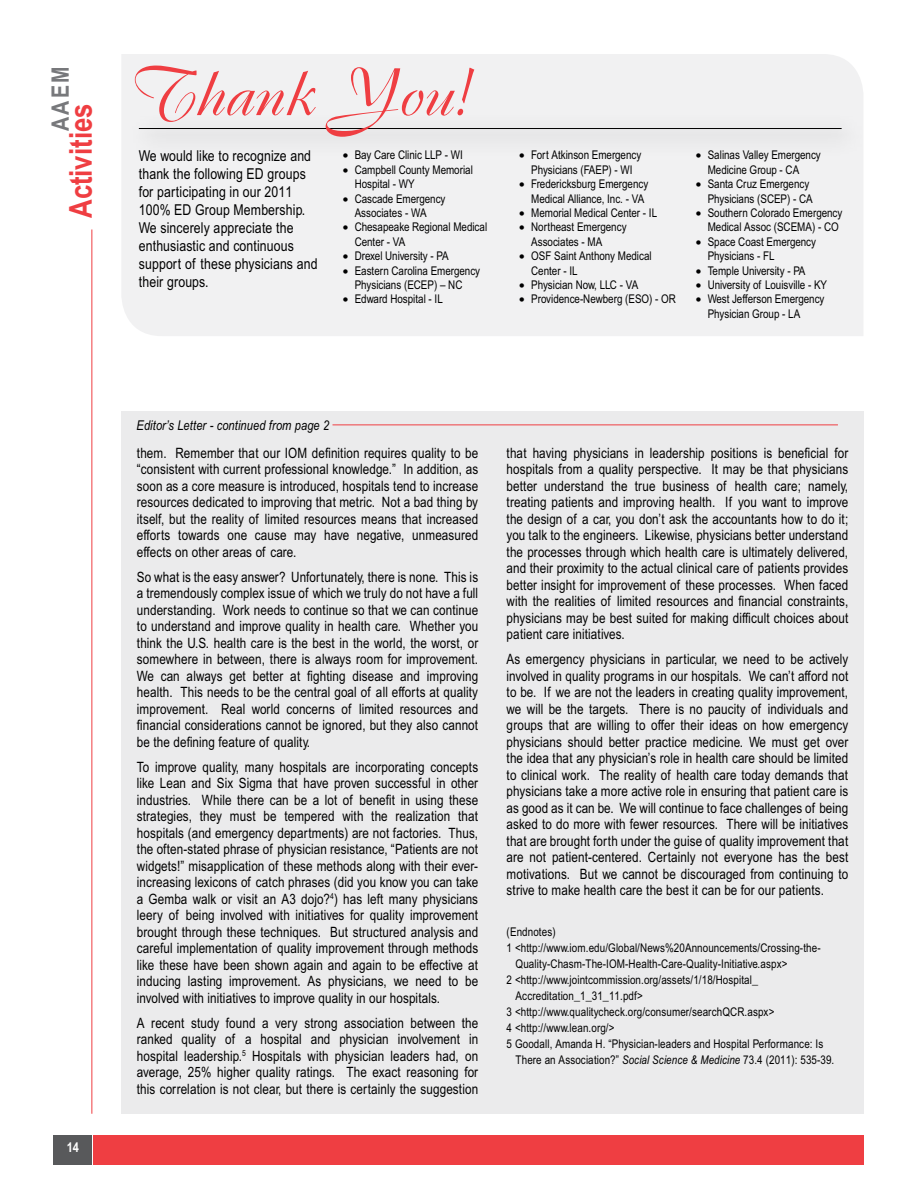
<style>
.page{position:relative;width:918px;height:1188px;background:#fff}
.page>*{position:absolute;margin:0;border:0;box-sizing:border-box;transform-origin:0 0}
.t1{font:66px "Boulevard";color:#ef3e42}
.t2{font:700 31.5px "Arial Narrow MT Pro";color:#ef3e42}
.t3{font:700 24px "Arial Narrow MT Pro";color:#77787b}
.t4{font:15px/18px "Arial Narrow MT Pro";letter-spacing:.01em;color:#000}
.t5{font:14.25px/16.5px "Arial Narrow MT Pro";letter-spacing:.01em;color:#000;text-align:justify}
.t6{font:italic 13.5px "Arial Narrow MT Pro";letter-spacing:.01em;color:#000}
.t7{font:700 13.5px "Arial Narrow MT Pro";color:#fff}
.t8{font:12px/14.4px "Arial Narrow MT Pro";color:#000}
.s1{font-style:italic}
</style>
<div class="page">
<hr style="left:91px;top:230px;width:1px;height:884px;background:#ef3e42">
<div style="left:53px;top:1135px;width:39px;height:30px;background:#58595b"></div>
<div style="left:93px;top:1135px;width:771px;height:30px;background:#ef3e42"></div>
<div style="left:122px;top:411px;width:742px;height:703px;background:#ebebec"></div>
<hr style="left:333px;top:425px;width:505px;height:1px;background:#ef3e42">
<div style="left:122px;top:54px;width:741px;height:282px;background:#f1f1f2"></div>
<div style="left:126px;top:113px;width:742px;height:45px;background:#ededee"></div>
<hr style="left:139px;top:128px;width:703px;height:1px;background:#000">
<h3 class="t3" style="left:46px;top:131px;width:66px;rotate:-90deg">AAEM</h3>
<h2 class="t2" style="left:62px;top:218px;width:116px;rotate:-90deg">Activities</h2>
<p class="t7" style="left:67px;top:1139px;width:14px">14</p>
<h1 class="t1" style="left:133px;top:50px;width:337px">Thank You!</h1>
<p class="t4" style="left:139px;top:147px;width:180px">We would like to recognize and thank the following ED groups for participating in our 2011<br>100% ED Group Membership.<br>We sincerely appreciate the enthusiastic and continuous support of these physicians and their groups.</p>
<p class="t8" style="left:343px;top:148px;width:115px">• Bay Care Clinic LLP - WI</p>
<p class="t8" style="left:355px;top:162px;width:120px;text-indent:-12px">• Campbell County Memorial<br>Hospital - WY</p>
<p class="t8" style="left:355px;top:191px;width:92px;text-indent:-12px">• Cascade Emergency<br>Associates - WA</p>
<p class="t8" style="left:355px;top:220px;width:134px;text-indent:-12px">• Chesapeake Regional Medical<br>Center - VA</p>
<p class="t8" style="left:343px;top:249px;width:108px">• Drexel University - PA</p>
<p class="t8" style="left:355px;top:263px;width:127px;text-indent:-12px">• Eastern Carolina Emergency<br>Physicians (ECEP) – NC</p>
<p class="t8" style="left:343px;top:292px;width:97px">• Edward Hospital - IL</p>
<p class="t8" style="left:519px;top:148px;width:124px;text-align:center">• Fort Atkinson Emergency<br>Physicians (FAEP) - WI</p>
<p class="t8" style="left:519px;top:177px;width:131px;text-align:center">• Fredericksburg Emergency<br>Medical Alliance, Inc. - VA</p>
<p class="t8" style="left:519px;top:206px;width:135px">• Memorial Medical Center - IL</p>
<p class="t8" style="left:531px;top:220px;width:97px;text-indent:-12px">• Northeast Emergency<br>Associates - MA</p>
<p class="t8" style="left:519px;top:249px;width:20px">• OSF</p>
<p class="t8" style="left:531px;top:249px;width:122px;text-indent:23px">Saint Anthony Medical<br>Center - IL</p>
<p class="t8" style="left:519px;top:278px;width:114px">• Physician Now, LLC - VA</p>
<p class="t8" style="left:519px;top:292px;width:151px">• Providence-Newberg (ESO) - OR</p>
<p class="t8" style="left:708px;top:148px;width:115px;text-indent:-12px">• Salinas Valley Emergency<br>Medicine Group - CA</p>
<p class="t8" style="left:696px;top:177px;width:115px;text-align:right">• Santa Cruz Emergency<br>Physicians (SCEP) - CA</p>
<p class="t8" style="left:708px;top:206px;width:136px;text-indent:-12px">• Southern Colorado Emergency<br>Medical Assoc (SCEMA</p>
<p class="t8" style="left:812px;top:220px;width:20px">) - CO</p>
<p class="t8" style="left:708px;top:234px;width:110px;text-indent:-12px">• Space Coast Emergency<br>Physicians - FL</p>
<p class="t8" style="left:696px;top:263px;width:111px">• Temple University - PA</p>
<p class="t8" style="left:696px;top:278px;width:133px">• University of Louisville - KY</p>
<p class="t8" style="left:708px;top:292px;width:118px;text-indent:-12px">• West Jefferson Emergency<br>Physician Group - LA</p>
<p class="t6" style="left:136px;top:417px;width:194px">Editor’s Letter - continued from page 2</p>
<p class="t5" style="left:137px;top:444px;width:156px">them. Remember that our IOM</p>
<p class="t5" style="left:137px;top:444px;width:343px;text-indent:175px">definition requires quality to be “consistent with current professional knowledge.” In addition, as soon as a core measure is introduced, hospitals tend to increase resources dedicated to improving that metric. Not a bad thing by itself, but the reality of limited resources means that increased efforts towards one cause may have negative, unmeasured effects on other areas of care.</p>
<p class="t5" style="left:137px;top:568px;width:343px">So what is the easy answer? Unfortunately, there is none. This is a tremendously complex issue of which we truly do not have a full understanding. Work needs to continue so that we can continue to understand and improve quality in health care. Whether you think the U.S. health care is the best in the world, the worst, or somewhere in between, there is always room for improvement.<br>We can always get better at fighting disease and improving health. This needs to be the central goal of all efforts at quality improvement. Real world concerns of limited resources and financial considerations cannot be ignored, but they also cannot be the defining feature of quality.</p>
<p class="t5" style="left:137px;top:758px;width:343px">To improve quality, many hospitals are incorporating concepts like Lean and Six Sigma that have proven successful in other industries. While there can be a lot of benefit in using these strategies, they must be tempered with the realization that hospitals (and emergency departments) are not factories. Thus, the often-stated phrase of physician resistance, “Patients are not widgets!” misapplication of these methods along with their ever&shy;increasing lexicons of catch phrases (did you know you can take a Gemba walk or visit an A3 dojo?<sup>4</sup>) has left many physicians leery of being involved with initiatives for quality improvement brought through these techniques. But structured analysis and careful implementation of quality improvement through methods like these have been shown again and again to be effective at inducing lasting improvement. As physicians, we need to be involved with initiatives to improve quality in our hospitals.</p>
<p class="t5" style="left:137px;top:1015px;width:343px">A recent study found a very strong association between the ranked quality of a hospital and physician involvement in hospital leadership.<sup>5</sup> Hospitals with physician leaders had, on average, 25% higher quality ratings. The exact reasoning for this correlation is not clear, but there is certainly the suggestion</p>
<p class="t5" style="left:507px;top:444px;width:343px">that having physicians in leadership positions is beneficial for hospitals from a quality perspective. It may be that physicians better understand the true business of health care; namely, treating patients and improving health. If you want to improve the design of a car, you don’t ask the accountants how to do it; you talk to the engineers. Likewise, physicians better understand the processes through which health care is ultimately delivered, and their proximity to the actual clinical care of patients provides better insight for improvement of these processes. When faced with the realities of limited resources and financial constraints, physicians may be best suited for making difficult choices about patient care initiatives.</p>
<p class="t5" style="left:507px;top:651px;width:343px">As emergency physicians in particular, we need to be actively involved in quality programs in our hospitals. We can’t afford not to be. If we are not the leaders in creating quality improvement, we will be the targets. There is no paucity of individuals and groups that are willing to offer their ideas on how emergency physicians should better practice medicine. We must get over the idea that any physician’s role in health care should be limited to clinical work. The reality of health care today demands that physicians take a more active role in ensuring that patient care is as good as it can be. We will continue to face challenges of being asked to do more with fewer resources. There will be initiatives that are brought forth under the guise of quality improvement that are not patient-centered. Certainly not everyone has the best motivations. But we cannot be discouraged from continuing to strive to make health care the best it can be for our patients.</p>
<p class="t8" style="left:507px;top:924px;width:51px">(Endnotes)</p>
<p class="t8" style="left:507px;top:940px;width:316px">1 &lt;http://www.iom.edu/Global/News%20Announcements/Crossing-the-</p>
<p class="t8" style="left:516px;top:957px;width:273px">Quality-Chasm-The-IOM-Health-Care-Quality-Initiative.aspx&gt;</p>
<p class="t8" style="left:507px;top:973px;width:253px">2 &lt;http://www.jointcommission.org/assets/1/18/Hospital_</p>
<p class="t8" style="left:516px;top:989px;width:129px">Accreditation_1_31_11.pdf&gt;</p>
<p class="t8" style="left:507px;top:1005px;width:269px">3 &lt;http://www.qualitycheck.org/consumer/searchQCR.aspx&gt;</p>
<p class="t8" style="left:507px;top:1021px;width:109px">4 &lt;http://www.lean.org/&gt;</p>
<p class="t8" style="left:507px;top:1037px;width:318px">5 Goodall, Amanda H. “Physician-leaders and Hospital Performance: Is</p>
<p class="t8" style="left:516px;top:1053px;width:320px">There an Association?” <span class="s1">Social Science &amp; Medicine</span> 73.4 (2011): 535-39.</p>
</div>
